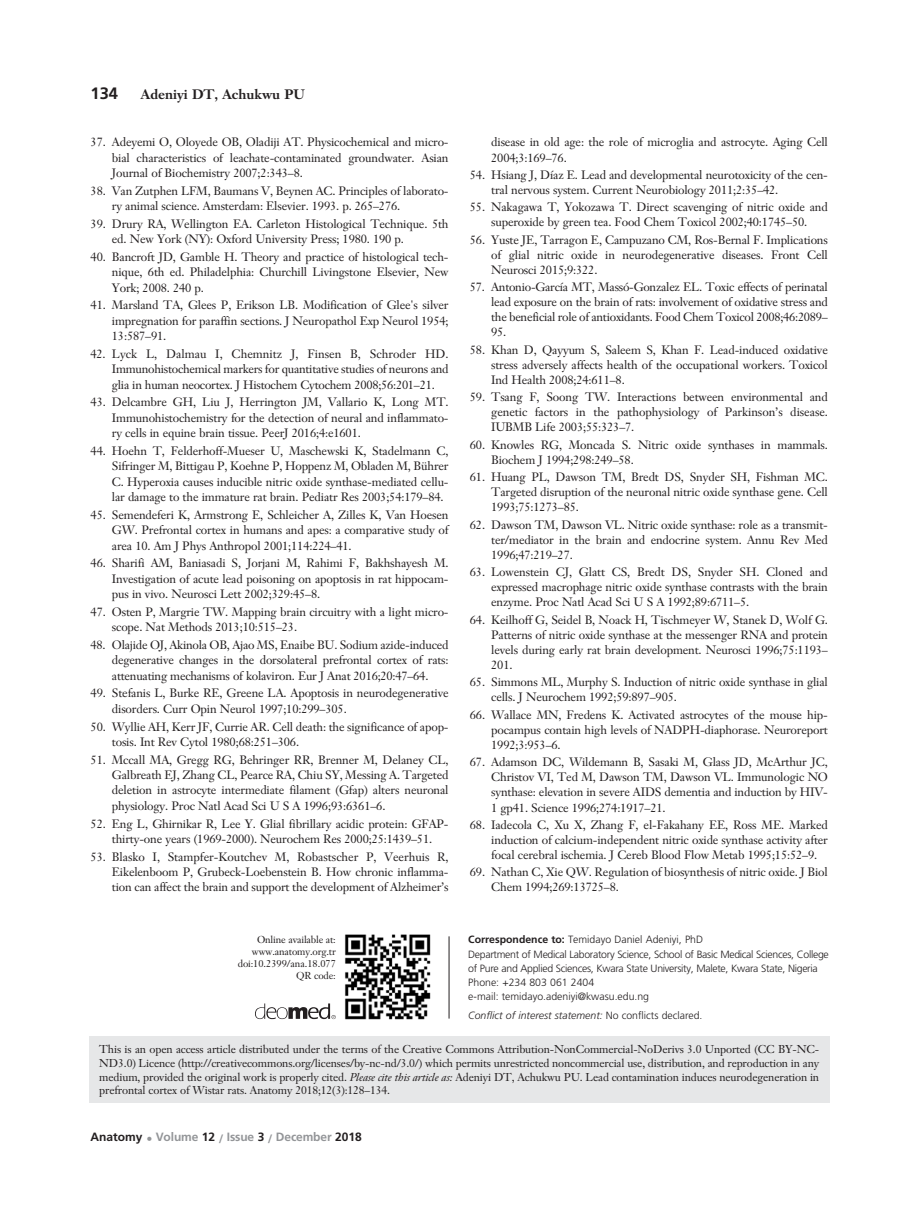
<style>
.page{position:relative;width:919px;height:1217px;background:#fff}
.page>*{position:absolute;margin:0;border:0;box-sizing:border-box;transform-origin:0 0}
.t1{font:700 16.5px "Frutiger";color:#231f20}
.t2{font:700 13.5px "Janson Text";color:#231f20}
.t3{font:12px/15.5px "Janson Text";letter-spacing:-.015em;color:#231f20;text-align:justify}
.t4{font:700 12px "Frutiger";letter-spacing:-.01em;color:#939598}
.t5{font:11.25px/13.8px "Janson Text";letter-spacing:-.015em;color:#231f20;text-align:justify}
.t6{font:300 10.5px/14.2px "Frutiger";letter-spacing:-.03em;color:#231f20}
.t7{font:italic 300 10.5px "Frutiger";color:#231f20}
.t8{font:10.05px/12px "Janson Text";letter-spacing:-.015em;color:#231f20;text-align:right}
.s1{font-weight:700}
.s2{font-style:normal}
.s3{font-style:italic}
.s4{color:#231f20}
</style>
<div class="page">
<hr style="left:448px;top:936px;width:1px;height:82px;background:#231f20">
<div style="left:89px;top:1036px;width:740px;height:66px;background:#e6e7e8"></div>
<svg style="left:255px;top:1003px;width:81px;height:15px"></svg>
<img style="left:345px;top:934px;width:86px;height:86px">
<h1 class="t1" style="left:91px;top:87px;width:29px">134</h1>
<p class="t2" style="left:141px;top:89px;width:165px">Adeniyi DT, Achukwu PU</p>
<p class="t3" style="left:112px;top:136px;width:338px;text-indent:-21px">37. Adeyemi O, Oloyede OB, Oladiji AT. Physicochemical and micro&shy;bial characteristics of leachate-contaminated groundwater. Asian Journal of Biochemistry 2007;2:343–8.</p>
<p class="t3" style="left:112px;top:184px;width:338px;text-indent:-21px">38. Van Zutphen LFM, Baumans V, Beynen AC. Principles of laborato&shy;ry animal science. Amsterdam: Elsevier. 1993. p. 265–276.</p>
<p class="t3" style="left:112px;top:217px;width:338px;text-indent:-21px">39. Drury RA, Wellington EA. Carleton Histological Technique. 5th ed. New York (NY): Oxford University Press; 1980. 190 p.</p>
<p class="t3" style="left:112px;top:250px;width:338px;text-indent:-21px">40. Bancroft JD, Gamble H. Theory and practice of histological tech&shy;nique, 6th ed. Philadelphia: Churchill Livingstone Elsevier, New York; 2008. 240 p.</p>
<p class="t3" style="left:112px;top:299px;width:338px;text-indent:-21px">41. Marsland TA, Glees P, Erikson LB. Modification of Glee's silver impregnation for paraffin sections. J Neuropathol Exp Neurol 1954; 13:587–91.</p>
<p class="t3" style="left:112px;top:347px;width:338px;text-indent:-21px">42. Lyck L, Dalmau I, Chemnitz J, Finsen B, Schroder HD.<br>Immunohistochemical markers for quantitative studies of neurons and glia in human neocortex. J Histochem Cytochem 2008;56:201–21.</p>
<p class="t3" style="left:112px;top:395px;width:338px;text-indent:-21px">43. Delcambre GH, Liu J, Herrington JM, Vallario K, Long MT.<br>Immunohistochemistry for the detection of neural and inflammato&shy;ry cells in equine brain tissue. PeerJ 2016;4:e1601.</p>
<p class="t3" style="left:112px;top:444px;width:338px;text-indent:-21px">44. Hoehn T, Felderhoff-Mueser U, Maschewski K, Stadelmann C, Sifringer M, Bittigau P, Koehne P, Hoppenz M, Obladen M, Bührer C. Hyperoxia causes inducible nitric oxide synthase-mediated cellu&shy;lar damage to the immature rat brain. Pediatr Res 2003;54:179–84.</p>
<p class="t3" style="left:112px;top:508px;width:338px;text-indent:-21px">45. Semendeferi K, Armstrong E, Schleicher A, Zilles K, Van Hoesen GW. Prefrontal cortex in humans and apes: a comparative study of area 10. Am J Phys Anthropol 2001;114:224–41.</p>
<p class="t3" style="left:112px;top:556px;width:338px;text-indent:-21px">46. Sharifi AM, Baniasadi S, Jorjani M, Rahimi F, Bakhshayesh M.<br>Investigation of acute lead poisoning on apoptosis in rat hippocam&shy;pus in vivo. Neurosci Lett 2002;329:45–8.</p>
<p class="t3" style="left:112px;top:605px;width:338px;text-indent:-21px">47. Osten P, Margrie TW. Mapping brain circuitry with a light micro&shy;scope. Nat Methods 2013;10:515–23.</p>
<p class="t3" style="left:112px;top:638px;width:338px;text-indent:-21px">48. Olajide OJ, Akinola OB, Ajao MS, Enaibe BU. Sodium azide-induced degenerative changes in the dorsolateral prefrontal cortex of rats: attenuating mechanisms of kolaviron. Eur J Anat 2016;20:47–64.</p>
<p class="t3" style="left:112px;top:686px;width:338px;text-indent:-21px">49. Stefanis L, Burke RE, Greene LA. Apoptosis in neurodegenerative disorders. Curr Opin Neurol 1997;10:299–305.</p>
<p class="t3" style="left:112px;top:719px;width:338px;text-indent:-21px">50. Wyllie AH, Kerr JF, Currie AR. Cell death: the significance of apop&shy;tosis. Int Rev Cytol 1980;68:251–306.</p>
<p class="t3" style="left:112px;top:752px;width:338px;text-indent:-21px">51. Mccall MA, Gregg RG, Behringer RR, Brenner M, Delaney CL, Galbreath EJ, Zhang CL, Pearce RA, Chiu SY, Messing A. Targeted deletion in astrocyte intermediate filament (Gfap) alters neuronal physiology. Proc Natl Acad Sci U S A 1996;93:6361–6.</p>
<p class="t3" style="left:91px;top:816px;width:359px;text-align:center">52. Eng L, Ghirnikar R, Lee Y. Glial fibrillary acidic protein: GFAP&shy;thirty-one years (1969-2000). Neurochem Res 2000;25:1439–51.</p>
<p class="t3" style="left:112px;top:849px;width:338px;text-indent:-21px">53. Blasko I, Stampfer-Koutchev M, Robastscher P, Veerhuis R, Eikelenboom P, Grubeck-Loebenstein B. How chronic inflamma&shy;tion can affect the brain and support the development of Alzheimer’s</p>
<p class="t3" style="left:491px;top:136px;width:338px">disease in old age: the role of microglia and astrocyte. Aging Cell<br>2004;3:169–76.</p>
<p class="t3" style="left:491px;top:168px;width:338px;text-indent:-21px">54. Hsiang J, Díaz E. Lead and developmental neurotoxicity of the cen&shy;tral nervous system. Current Neurobiology 2011;2:35–42.</p>
<p class="t3" style="left:470px;top:201px;width:359px;text-align:center">55. Nakagawa T, Yokozawa T. Direct scavenging of nitric oxide and superoxide by green tea. Food Chem Toxicol 2002;40:1745–50.</p>
<p class="t3" style="left:491px;top:233px;width:338px;text-indent:-21px">56. Yuste JE, Tarragon E, Campuzano CM, Ros-Bernal F. Implications of glial nitric oxide in neurodegenerative diseases. Front Cell Neurosci 2015;9:322.</p>
<p class="t3" style="left:491px;top:280px;width:338px;text-indent:-21px">57. Antonio-García MT, Massó-Gonzalez EL. Toxic effects of perinatal lead exposure on the brain of rats: involvement of oxidative stress and the beneficial role of antioxidants. Food Chem Toxicol 2008;46:2089– 95.</p>
<p class="t3" style="left:491px;top:343px;width:338px;text-indent:-21px">58. Khan D, Qayyum S, Saleem S, Khan F. Lead-induced oxidative stress adversely affects health of the occupational workers. Toxicol Ind Health 2008;24:611–8.</p>
<p class="t3" style="left:491px;top:390px;width:338px;text-indent:-21px">59. Tsang F, Soong TW. Interactions between environmental and genetic factors in the pathophysiology of Parkinson’s disease.<br>IUBMB Life 2003;55:323–7.</p>
<p class="t3" style="left:491px;top:438px;width:338px;text-indent:-21px">60. Knowles RG, Moncada S. Nitric oxide synthases in mammals.<br>Biochem J 1994;298:249–58.</p>
<p class="t3" style="left:491px;top:470px;width:338px;text-indent:-21px">61. Huang PL, Dawson TM, Bredt DS, Snyder SH, Fishman MC.<br>Targeted disruption of the neuronal nitric oxide synthase gene. Cell 1993;75:1273–85.</p>
<p class="t3" style="left:491px;top:518px;width:338px;text-indent:-21px">62. Dawson TM, Dawson VL. Nitric oxide synthase: role as a transmit&shy;ter/mediator in the brain and endocrine system. Annu Rev Med 1996;47:219–27.</p>
<p class="t3" style="left:491px;top:565px;width:338px;text-indent:-21px">63. Lowenstein CJ, Glatt CS, Bredt DS, Snyder SH. Cloned and expressed macrophage nitric oxide synthase contrasts with the brain enzyme. Proc Natl Acad Sci U S A 1992;89:6711–5.</p>
<p class="t3" style="left:491px;top:613px;width:338px;text-indent:-21px">64. Keilhoff G, Seidel B, Noack H, Tischmeyer W, Stanek D, Wolf G.<br>Patterns of nitric oxide synthase at the messenger RNA and protein levels during early rat brain development. Neurosci 1996;75:1193– 201.</p>
<p class="t3" style="left:491px;top:675px;width:338px;text-indent:-21px">65. Simmons ML, Murphy S. Induction of nitric oxide synthase in glial cells. J Neurochem 1992;59:897–905.</p>
<p class="t3" style="left:491px;top:708px;width:338px;text-indent:-21px">66. Wallace MN, Fredens K. Activated astrocytes of the mouse hip&shy;pocampus contain high levels of NADPH-diaphorase. Neuroreport 1992;3:953–6.</p>
<p class="t3" style="left:491px;top:755px;width:338px;text-indent:-21px">67. Adamson DC, Wildemann B, Sasaki M, Glass JD, McArthur JC, Christov VI, Ted M, Dawson TM, Dawson VL. Immunologic NO synthase: elevation in severe AIDS dementia and induction by HIV-1 gp41. Science 1996;274:1917–21.</p>
<p class="t3" style="left:491px;top:818px;width:338px;text-indent:-21px">68. Iadecola C, Xu X, Zhang F, el-Fakahany EE, Ross ME. Marked induction of calcium-independent nitric oxide synthase activity after focal cerebral ischemia. J Cereb Blood Flow Metab 1995;15:52–9.</p>
<p class="t3" style="left:491px;top:865px;width:338px;text-indent:-21px">69. Nathan C, Xie QW. Regulation of biosynthesis of nitric oxide. J Biol<br>Chem 1994;269:13725–8.</p>
<p class="t6" style="left:468px;top:933px;width:362px"><span class="s1">Correspondence to:</span> Temidayo Daniel Adeniyi, PhD<br>Department of Medical Laboratory Science, School of Basic Medical Sciences, College of Pure and Applied Sciences, Kwara State University, Malete, Kwara State, Nigeria Phone: +234 803 061 2404<br>e-mail: temidayo.adeniyi@kwasu.edu.ng</p>
<p class="t7" style="left:468px;top:1010px;width:236px">Conflict of interest statement: <span class="s2">No conflicts declared.</span></p>
<p class="t5" style="left:99px;top:1042px;width:721px">This is an open access article distributed under the terms of the Creative Commons Attribution-NonCommercial-NoDerivs 3.0 Unported (CC BY-NC-ND3.0) Licence (http://creativecommons.org/licenses/by-nc-nd/3.0/) which permits unrestricted noncommercial use, distribution, and reproduction in any medium, provided the original work is properly cited. <span class="s3">Please cite this article as:</span> Adeniyi DT, Achukwu PU. Lead contamination induces neurodegeneration in prefrontal cortex of Wistar rats. Anatomy 2018;12(3):128–134.</p>
<p class="t8" style="left:238px;top:934px;width:100px">Online available at: www.anatomy.org.tr doi:10.2399/ana.18.077<br>QR code:</p>
<p class="t4" style="left:91px;top:1132px;width:273px"><span class="s4">Anatomy</span> • Volume <span class="s4">12</span> / Issue <span class="s4">3</span> / December <span class="s4">2018</span></p>
</div>
